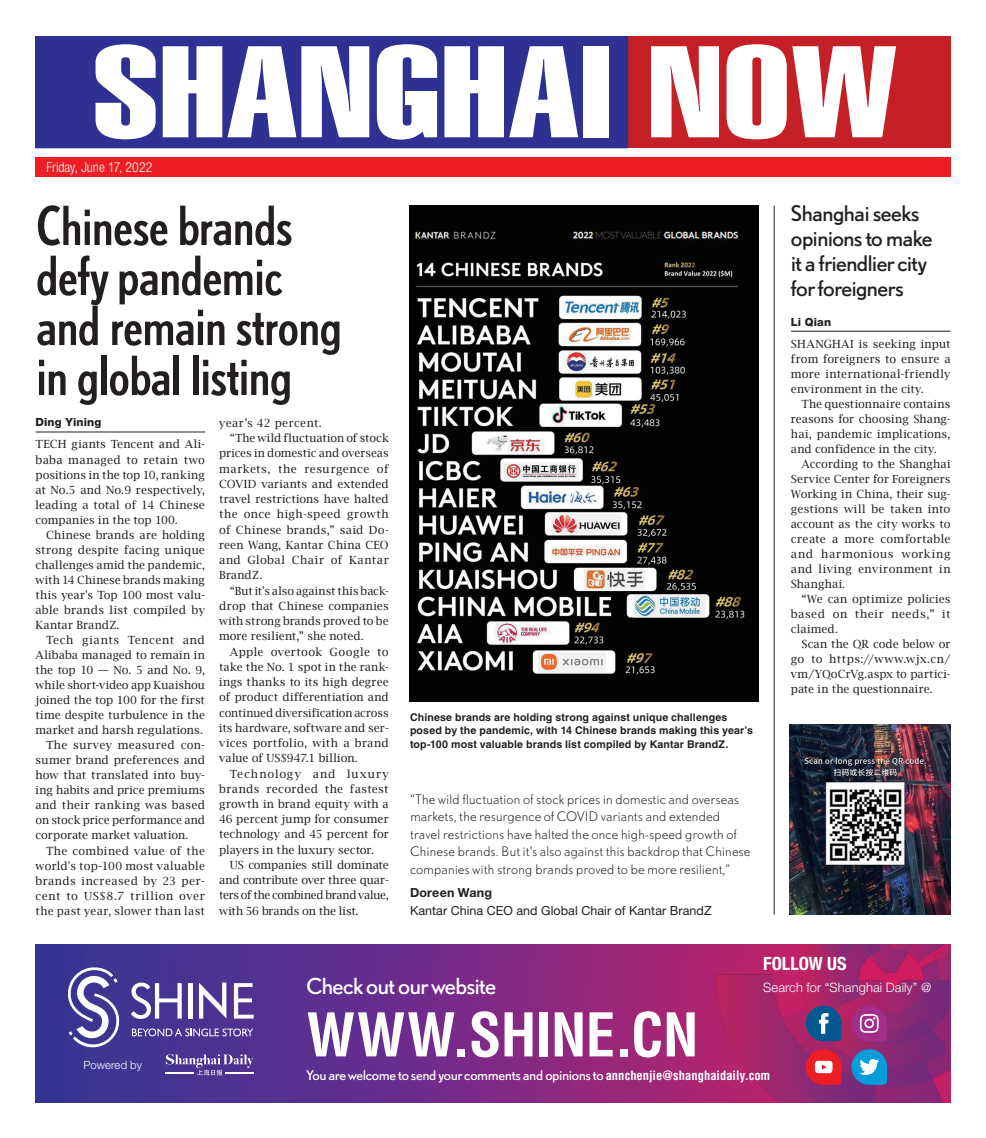
<style>
.page{position:relative;width:986px;height:1138px;background:#fff}
.page>*{position:absolute;margin:0;border:0;box-sizing:border-box;transform-origin:0 0}
.t1{font:126.38px "Swiss 911 BT Extra Compressed";color:#fff;scale:1.42 1}
._1_page{font:700 condensed 58.75px "Helvetica LT Std";letter-spacing:-.015em;color:#fff}
._0_head3{font:condensed 50px/50px "DTL Nobel T";letter-spacing:-.04em;color:#231f20}
._0_head5{font:20.62px "DTL Nobel T";letter-spacing:-.04em;color:#fff}
._0_head5-2{font:20px/25px "DTL Nobel T";letter-spacing:-.04em;color:#231f20}
.t2{font:700 condensed 18.25px "Helvetica Neue LT Std";color:#fff}
.day{font:300 condensed 13.75px "Helvetica Neue LT Std";letter-spacing:-.005em;color:#fff}
.t3{font:13.38px "Arial Narrow";color:#fff}
._1_out-3{font:300 13px "Helvetica Neue LT Std";letter-spacing:.005em;color:#fff}
._0_head5-3{font:12.5px "DTL Nobel T";letter-spacing:-.03em;color:#fff}
._1_quote-3{font:12.5px "Helvetica Neue LT Std";letter-spacing:.005em;color:#231f20}
._1_quote-2{font:700 12.5px "Helvetica Neue LT Std";letter-spacing:.015em;color:#231f20}
._1_quote-1{font:300 12.25px/17.5px "DTL Nobel T";letter-spacing:-.005em;color:#231f20}
._0_body{font:11.25px/15px "Lucida Bright";letter-spacing:.01em;color:#231f20;text-align:justify}
._0_intro{font:11.25px/15px "Lucida Bright";letter-spacing:.01em;color:#231f20;text-align:justify}
._0_byline{font:800 11.25px "Helvetica Neue LT Std";letter-spacing:.015em;color:#231f20}
.t4{font:300 11.25px "Helvetica Neue LT Std";color:#fff}
._1_caption{font:700 10.62px/13.8px "Helvetica LT Std";letter-spacing:.01em;color:#231f20}
.s1{font-family:"Helvetica LT Std";font-weight:700;font-stretch:condensed}
</style>
<div class="page">
<div style="left:627px;top:36px;width:323px;height:112px;background:#c52026"></div>
<div style="left:35px;top:36px;width:592px;height:112px;background:#2e3092"></div>
<div style="left:35px;top:157px;width:915px;height:20px;background:#ee1d23"></div>
<svg style="left:35px;top:944px;width:659px;height:158px;background:#6d2c88"></svg>
<img style="left:694px;top:944px;width:256px;height:158px">
<svg style="left:132px;top:1028px;width:121px;height:8px"></svg>
<svg style="left:131px;top:982px;width:51px;height:36px"></svg>
<hr style="left:188px;top:983px;width:4px;height:35px;background:#fff">
<svg style="left:199px;top:982px;width:27px;height:36px"></svg>
<svg style="left:234px;top:983px;width:19px;height:35px"></svg>
<svg style="left:65px;top:966px;width:56px;height:81px"></svg>
<svg style="left:166px;top:1054px;width:87px;height:21px;background:#705ca7"></svg>
<hr style="left:225px;top:1072px;width:28px;height:2px;background:#fff">
<hr style="left:166px;top:1072px;width:28px;height:2px;background:#fff">
<svg style="left:805px;top:1005px;width:36px;height:36px"></svg>
<svg style="left:851px;top:1049px;width:35px;height:35px"></svg>
<svg style="left:851px;top:1005px;width:35px;height:36px"></svg>
<svg style="left:805px;top:1049px;width:36px;height:35px"></svg>
<hr style="left:790px;top:331px;width:160px;height:1px;background:#231f20">
<img style="left:789px;top:725px;width:161px;height:189px">
<img style="left:409px;top:206px;width:349px;height:496px">
<hr style="left:35px;top:431px;width:170px;height:1px;background:#231f20">
<hr style="left:773px;top:206px;width:1px;height:708px;background:#231f20">
<p class="t1" style="left:93px;top:21px;width:569px">SHANGHAI NOW</p>
<p class="t3" style="left:45px;top:154px;width:127px">Friday, December 1, 2017</p>
<p class="day" style="left:46px;top:159px;width:107px">Friday, June 17, 2022</p>
<p class="_0_head3" style="left:35px;top:198px;width:309px">Chinese brands defy pandemic and remain strong in global listing</p>
<p class="_0_byline" style="left:35px;top:415px;width:67px">Ding Yining</p>
<p class="_0_intro" style="left:35px;top:437px;width:171px">Tech giants Tencent and Ali&shy;baba managed to retain two positions in the top 10, ranking at No.5 and No.9 respectively, leading a total of 14 Chinese companies in the top 100.</p>
<p class="_0_body" style="left:35px;top:527px;width:171px;text-indent:11px">Chinese brands are holding strong despite facing unique challenges amid the pandemic, with 14 Chinese brands making this year's Top 100 most valu&shy;able brands list compiled by Kantar BrandZ.</p>
<p class="_0_body" style="left:35px;top:632px;width:171px;text-indent:11px">Tech giants Tencent and Alibaba managed to remain in the top 10 — No. 5 and No. 9, while short-video app Kuaishou joined the top 100 for the first time despite turbulence in the market and harsh regulations.</p>
<p class="_0_body" style="left:35px;top:737px;width:171px;text-indent:11px">The survey measured con&shy;sumer brand preferences and how that translated into buy&shy;ing habits and price premiums and their ranking was based on stock price performance and corporate market valuation.</p>
<p class="_0_body" style="left:35px;top:843px;width:171px;text-indent:11px">The combined value of the world's top-100 most valuable brands increased by 23 per&shy;cent to US$8.7 trillion over the past year, slower than last</p>
<p class="_0_body" style="left:219px;top:415px;width:104px">year’s 42 percent.</p>
<p class="_0_body" style="left:219px;top:430px;width:171px;text-indent:11px">“The wild fluctuation of stock prices in domestic and overseas markets, the resurgence of COVID variants and extended travel restrictions have halted the once high-speed growth of Chinese brands,” said Do&shy;reen Wang, Kantar China CEO and Global Chair of Kantar BrandZ.</p>
<p class="_0_body" style="left:219px;top:583px;width:171px;text-indent:11px">“But it's also against this back&shy;drop that Chinese companies with strong brands proved to be more resilient,” she noted.</p>
<p class="_0_body" style="left:219px;top:644px;width:171px;text-indent:11px">Apple overtook Google to take the No. 1 spot in the rank&shy;ings thanks to its high degree of product differentiation and continued diversification across its hardware, software and ser&shy;vices portfolio, with a brand value of US$947.1 billion.</p>
<p class="_0_body" style="left:219px;top:765px;width:171px;text-indent:11px">Technology and luxury brands recorded the fastest growth in brand equity with a 46 percent jump for consumer technology and 45 percent for players in the luxury sector.</p>
<p class="_0_body" style="left:219px;top:857px;width:171px;text-indent:11px">US companies still dominate and contribute over three quar&shy;ters of the combined brand value, with 56 brands on the list.</p>
<p class="_1_caption" style="left:410px;top:710px;width:344px">Chinese brands are holding strong against unique challenges posed by the pandemic, with 14 Chinese brands making this year’s top-100 most valuable brands list compiled by Kantar BrandZ.</p>
<p class="_1_quote-1" style="left:410px;top:790px;width:342px">“The wild fluctuation of stock prices in domestic and overseas markets, the resurgence of COVID variants and extended travel restrictions have halted the once high-speed growth of Chinese brands. But it's also against this backdrop that Chinese companies with strong brands proved to be more resilient,”</p>
<p class="_1_quote-2" style="left:410px;top:885px;width:84px">Doreen Wang</p>
<p class="_1_quote-3" style="left:410px;top:902px;width:303px">Kantar China CEO and Global Chair of Kantar BrandZ</p>
<p class="_0_head5-2" style="left:790px;top:200px;width:143px">Shanghai seeks opinions to make it a friendlier city for foreigners</p>
<p class="_0_byline" style="left:790px;top:315px;width:42px">Li Qian</p>
<p class="_0_intro" style="left:790px;top:336px;width:161px">Shanghai is seeking input from foreigners to ensure a more international-friendly environment in the city.</p>
<p class="_0_body" style="left:790px;top:396px;width:161px;text-indent:11px">The questionnaire contains reasons for choosing Shang&shy;hai, pandemic implications, and confidence in the city.</p>
<p class="_0_body" style="left:790px;top:456px;width:161px;text-indent:11px">According to the Shanghai Service Center for Foreigners Working in China, their sug&shy;gestions will be taken into account as the city works to create a more comfortable and harmonious working and living environment in Shanghai.</p>
<p class="_0_body" style="left:790px;top:591px;width:161px;text-indent:11px">“We can optimize policies based on their needs,” it claimed.</p>
<p class="_0_body" style="left:790px;top:636px;width:161px;text-indent:11px">Scan the QR code below or go to https://www.wjx.cn/ vm/YQoCrVg.aspx to partici&shy;pate in the questionnaire.</p>
<p class="_0_head5" style="left:306px;top:971px;width:191px">Check out our website</p>
<p class="_1_page" style="left:306px;top:998px;width:393px">www.shine.cn</p>
<p class="t2" style="left:763px;top:952px;width:85px">FOLLOW US</p>
<p class="_1_out-3" style="left:763px;top:979px;width:170px">Search for “Shanghai Daily” @</p>
<p class="t4" style="left:83px;top:1058px;width:60px">Powered by</p>
<p class="_0_head5-3" style="left:306px;top:1066px;width:465px">You are welcome to send your comments and opinions to <span class="s1">annchenjie@shanghaidaily.com</span></p>
</div>
